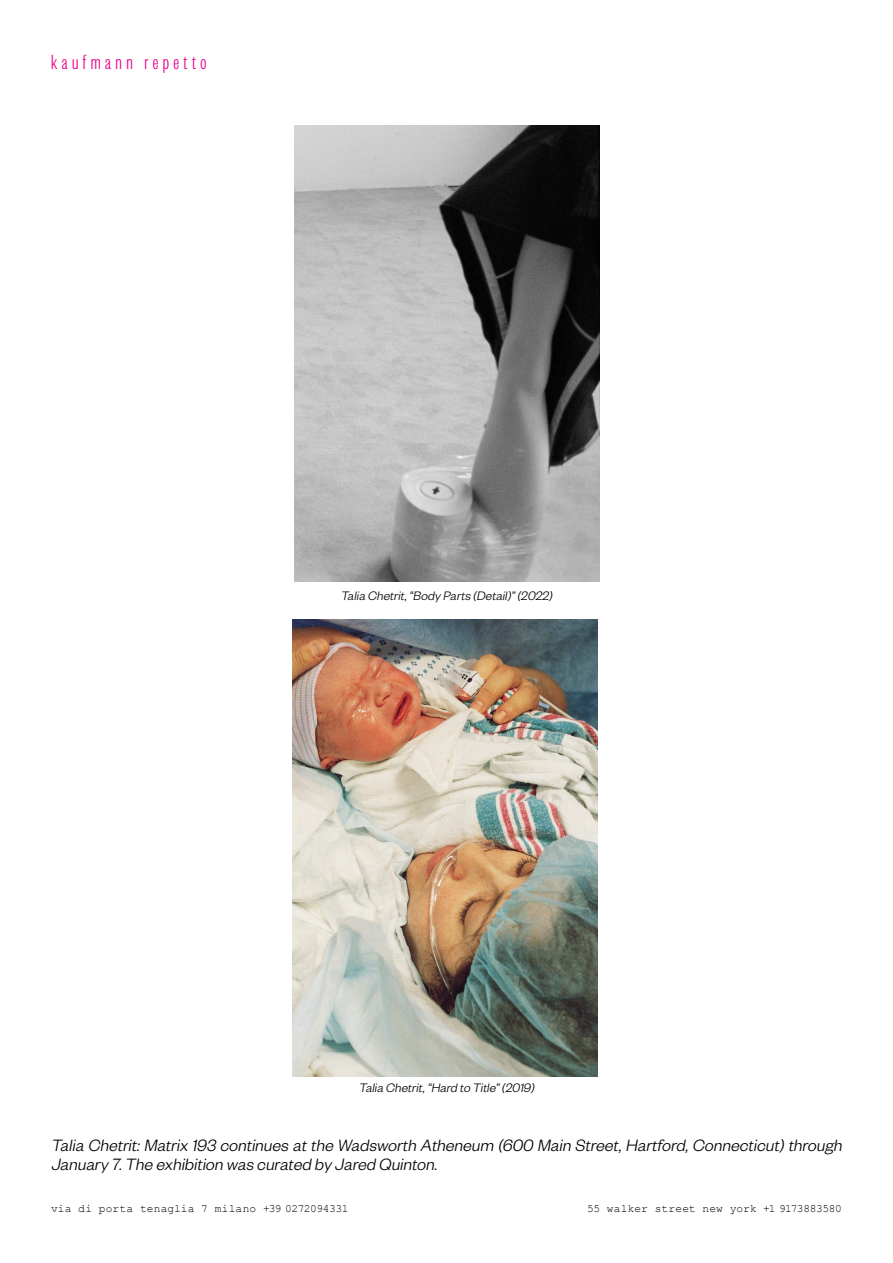
<style>
.page{position:relative;width:893px;height:1263px;background:#fff}
.page>*{position:absolute;margin:0;border:0;box-sizing:border-box;transform-origin:0 0}
.t1{font:300 22.5px "Founders Grotesk X Cond";letter-spacing:.195em;color:#ec008c}
.t2{font:italic 300 18px/19.5px "Founders Grotesk";color:#000}
.t3{font:italic 300 13.5px "Founders Grotesk";color:#000}
.t4{font:11.25px "Courier New";color:#000}
</style>
<div class="page">
<img style="left:295px;top:126px;width:305px;height:456px">
<img style="left:293px;top:619px;width:304px;height:457px">
<p class="t1" style="left:51px;top:50px;width:157px">kaufmann repetto</p>
<p class="t3" style="left:341px;top:588px;width:216px">Talia Chetrit,“Body Parts (Detail)”(2022)</p>
<p class="t3" style="left:359px;top:1080px;width:180px">Talia Chetrit,“Hard to Title”(2019)</p>
<p class="t2" style="left:51px;top:1134px;width:796px">Talia Chetrit:Matrix 193 continues atthe Wadsworth Atheneum (600 Main Street,Hartford,Connecticut)through<br>January 7.The exhibition was curated by Jared Quinton.</p>
<p class="t4" style="left:51px;top:1201px;width:299px">via di porta tenaglia 7 milano +39 0272094331</p>
<p class="t4" style="left:587px;top:1201px;width:256px">55 walker street new york +1 9173883580</p>
</div>
